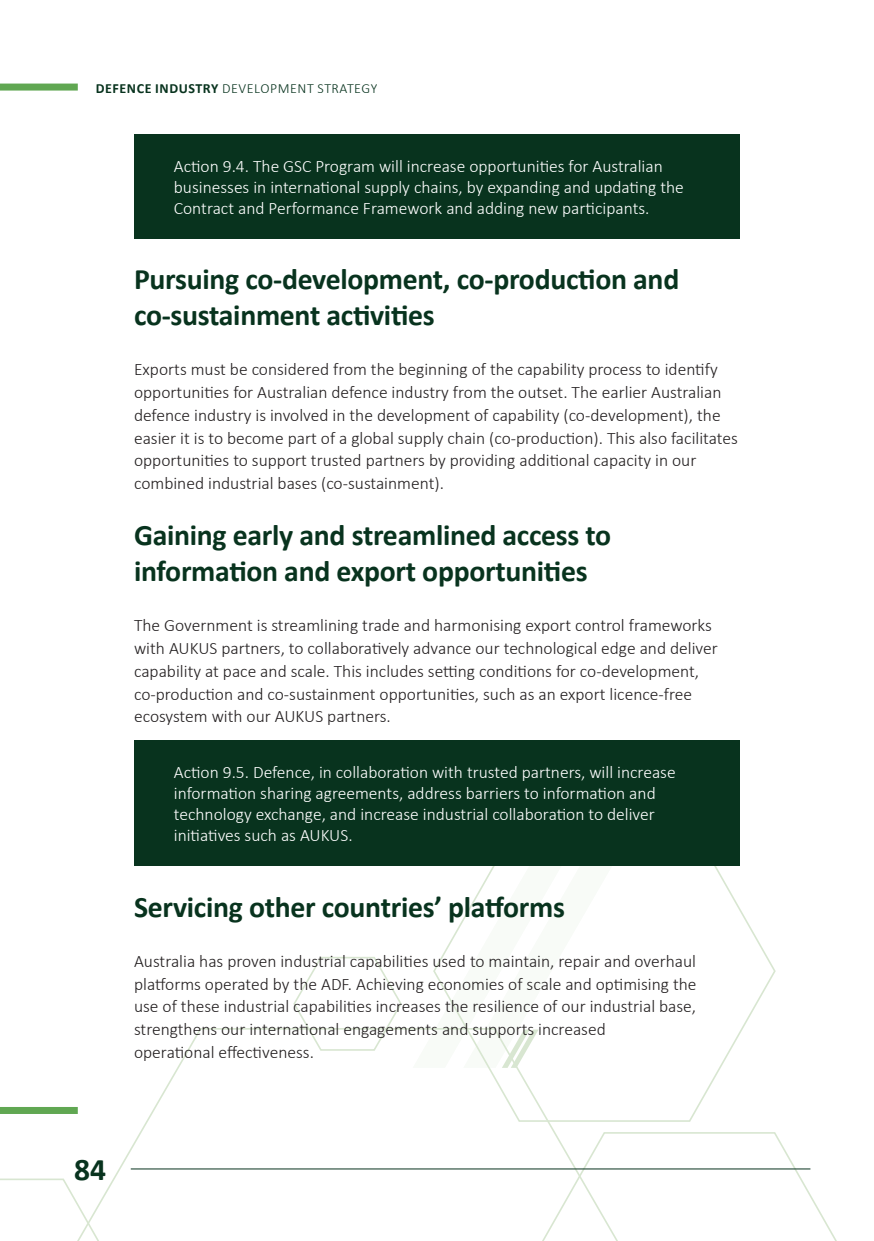
<style>
.page{position:relative;width:874px;height:1241px;background:#fff}
.page>*{position:absolute;margin:0;border:0;box-sizing:border-box;transform-origin:0 0}
.t1{font:700 31.5px "Calibri";color:#08331e}
.Heading_2{font:700 29.75px/35.7px "Calibri";letter-spacing:-.01em;color:#08331e}
.Text{font:300 17.5px/22.8px "Calibri";color:#231f20}
.Deffinition_box_Blue{font:300 17.5px/21px "Calibri";color:#fff}
.t2{font:300 14px "Calibri";letter-spacing:.04em;color:#08331e}
.s1{font-weight:700}
</style>
<div class="page">
<svg style="left:621px;top:818px;width:155px;height:304px"></svg>
<svg style="left:52px;top:1026px;width:591px;height:150px"></svg>
<svg style="left:292px;top:957px;width:110px;height:94px"></svg>
<svg style="left:0;top:1176px;width:116px;height:64px"></svg>
<svg style="left:517px;top:1130px;width:319px;height:110px"></svg>
<svg style="left:412px;top:865px;width:209px;height:202px"></svg>
<hr style="left:131px;top:1168px;width:679px;height:1px;background:#08331e">
<div style="left:0;top:1106px;width:78px;height:7px;background:#60a752"></div>
<div style="left:0;top:84px;width:78px;height:7px;background:#60a752"></div>
<div style="left:134px;top:134px;width:605px;height:104px;background:#08331e"></div>
<div style="left:134px;top:740px;width:605px;height:125px;background:#08331e"></div>
<p class="t2" style="left:96px;top:79px;width:283px"><span class="s1">DEFENCE INDUSTRY</span> DEVELOPMENT STRATEGY</p>
<p class="Deffinition_box_Blue" style="left:174px;top:155px;width:511px">Action 9.4. The GSC Program will increase opportunities for Australian businesses in international supply chains, by expanding and updating the<br>Contract and Performance Framework and adding new participants.</p>
<h2 class="Heading_2" style="left:134px;top:261px;width:546px">Pursuing co-development, co-production and co-sustainment activities</h2>
<p class="Text" style="left:134px;top:358px;width:605px">Exports must be considered from the beginning of the capability process to identify opportunities for Australian defence industry from the outset. The earlier Australian defence industry is involved in the development of capability (co-development), the easier it is to become part of a global supply chain (co-production). This also facilitates opportunities to support trusted partners by providing additional capacity in our combined industrial bases (co-sustainment).</p>
<h2 class="Heading_2" style="left:134px;top:517px;width:478px">Gaining early and streamlined access to information and export opportunities</h2>
<p class="Text" style="left:134px;top:614px;width:585px">The Government is streamlining trade and harmonising export control frameworks with AUKUS partners, to collaboratively advance our technological edge and deliver capability at pace and scale. This includes setting conditions for co-development, co-production and co-sustainment opportunities, such as an export licence-free ecosystem with our AUKUS partners.</p>
<p class="Deffinition_box_Blue" style="left:174px;top:761px;width:503px">Action 9.5. Defence, in collaboration with trusted partners, will increase information sharing agreements, address barriers to information and technology exchange, and increase industrial collaboration to deliver initiatives such as AUKUS.</p>
<h2 class="Heading_2" style="left:134px;top:888px;width:432px">Servicing other countries’ platforms</h2>
<p class="Text" style="left:134px;top:949px;width:563px">Australia has proven industrial capabilities used to maintain, repair and overhaul platforms operated by the ADF. Achieving economies of scale and optimising the use of these industrial capabilities increases the resilience of our industrial base, strengthens our international engagements and supports increased<br>operational effectiveness.</p>
<h1 class="t1" style="left:74px;top:1147px;width:33px">84</h1>
</div>
